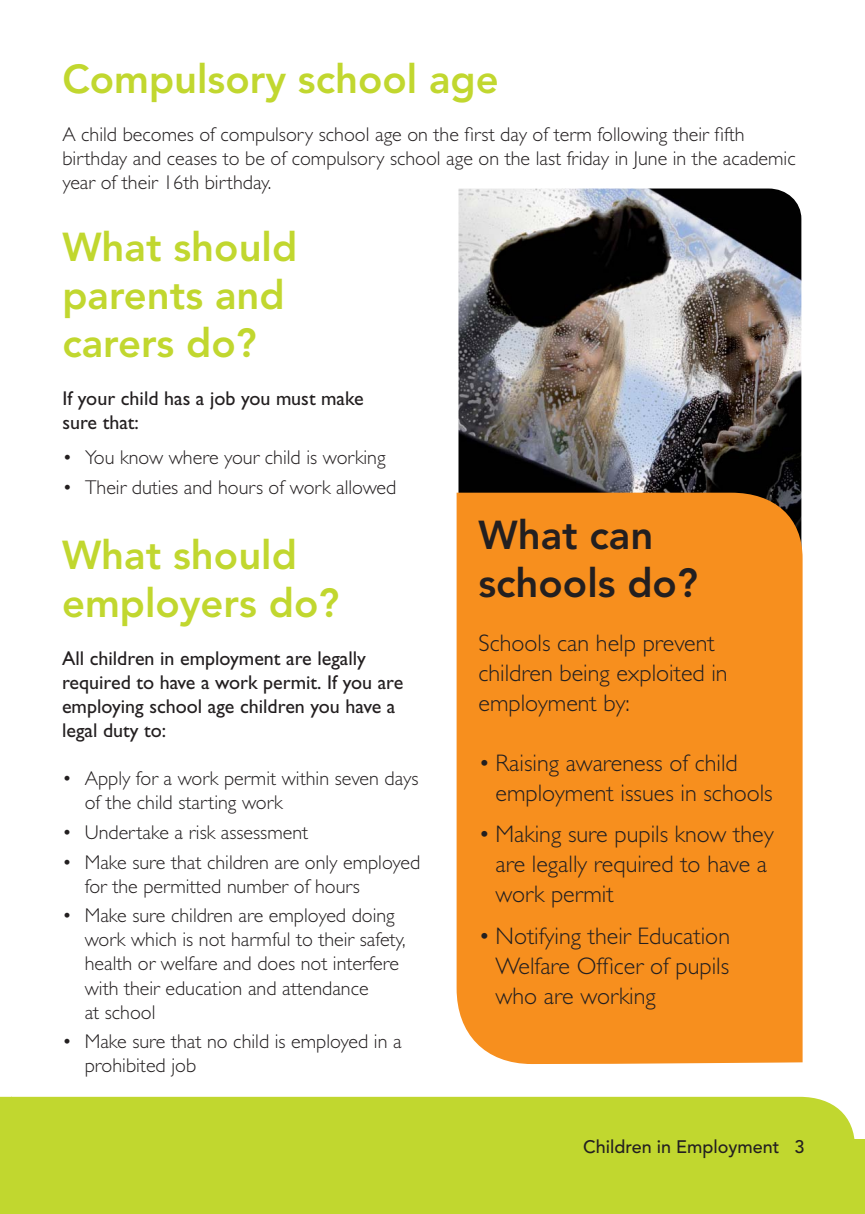
<style>
.page{position:relative;width:865px;height:1214px;background:#fff}
.page>*{position:absolute;margin:0;border:0;box-sizing:border-box;transform-origin:0 0}
.t1{font:800 40px/48px "Avenir";color:#c1d72f}
.t2{font:800 40px/48px "Avenir";color:#231f20}
.t3{font:300 24px/30px "Gill Sans";color:#231f20}
.t4{font:300 20px/24px "Gill Sans";color:#231f20}
.t5{font:20px/24px "Gill Sans";color:#231f20}
.t6{font:500 18px "Avenir";color:#231f20}
</style>
<div class="page">
<svg style="left:0;top:1096px;width:11px;height:43px"></svg>
<div style="left:11px;top:1096px;width:843px;height:43px;background:#c1d72f"></div>
<div style="left:0;top:1139px;width:865px;height:74px;background:#c1d72f"></div>
<img style="left:458px;top:188px;width:343px;height:304px">
<div style="left:456px;top:492px;width:346px;height:571px;background:#f78f1e"></div>
<h1 class="t1" style="left:62px;top:58px;width:438px">Compulsory school age</h1>
<p class="t4" style="left:62px;top:124px;width:734px">A child becomes of compulsory school age on the first day of term following their fifth birthday and ceases to be of compulsory school age on the last friday in June in the academic year of their 16th birthday.</p>
<h1 class="t1" style="left:62px;top:226px;width:236px">What should parents and carers do?</h1>
<p class="t5" style="left:62px;top:388px;width:303px">If your child has a job you must make sure that:</p>
<p class="t4" style="left:62px;top:447px;width:325px">• You know where your child is working</p>
<p class="t4" style="left:62px;top:477px;width:335px">• Their duties and hours of work allowed</p>
<h1 class="t2" style="left:478px;top:514px;width:221px">What can schools do?</h1>
<p class="t3" style="left:478px;top:630px;width:251px">Schools can help prevent children being exploited in employment by:</p>
<p class="t3" style="left:495px;top:750px;width:279px;text-indent:-17px">• Raising awareness of child employment issues in schools</p>
<p class="t3" style="left:495px;top:821px;width:280px;text-indent:-17px">• Making sure pupils know they are legally required to have a work permit</p>
<p class="t3" style="left:495px;top:922px;width:236px;text-align:justify;text-indent:-17px">• Notifying their Education Welfare Officer of pupils who are working</p>
<h1 class="t1" style="left:62px;top:534px;width:279px">What should employers do?</h1>
<p class="t5" style="left:62px;top:648px;width:343px">All children in employment are legally required to have a work permit. If you are employing school age children you have a legal duty to:</p>
<p class="t4" style="left:85px;top:768px;width:335px;text-indent:-23px">• Apply for a work permit within seven days of the child starting work</p>
<p class="t4" style="left:62px;top:822px;width:248px">• Undertake a risk assessment</p>
<p class="t4" style="left:85px;top:851px;width:337px;text-indent:-23px">• Make sure that children are only employed for the permitted number of hours</p>
<p class="t4" style="left:85px;top:905px;width:322px;text-indent:-23px">• Make sure children are employed doing work which is not harmful to their safety, health or welfare and does not interfere with their education and attendance<br>at school</p>
<p class="t4" style="left:85px;top:1031px;width:318px;text-indent:-23px">• Make sure that no child is employed in a prohibited job</p>
<p class="t6" style="left:583px;top:1138px;width:223px">Children in Employment 3</p>
</div>
